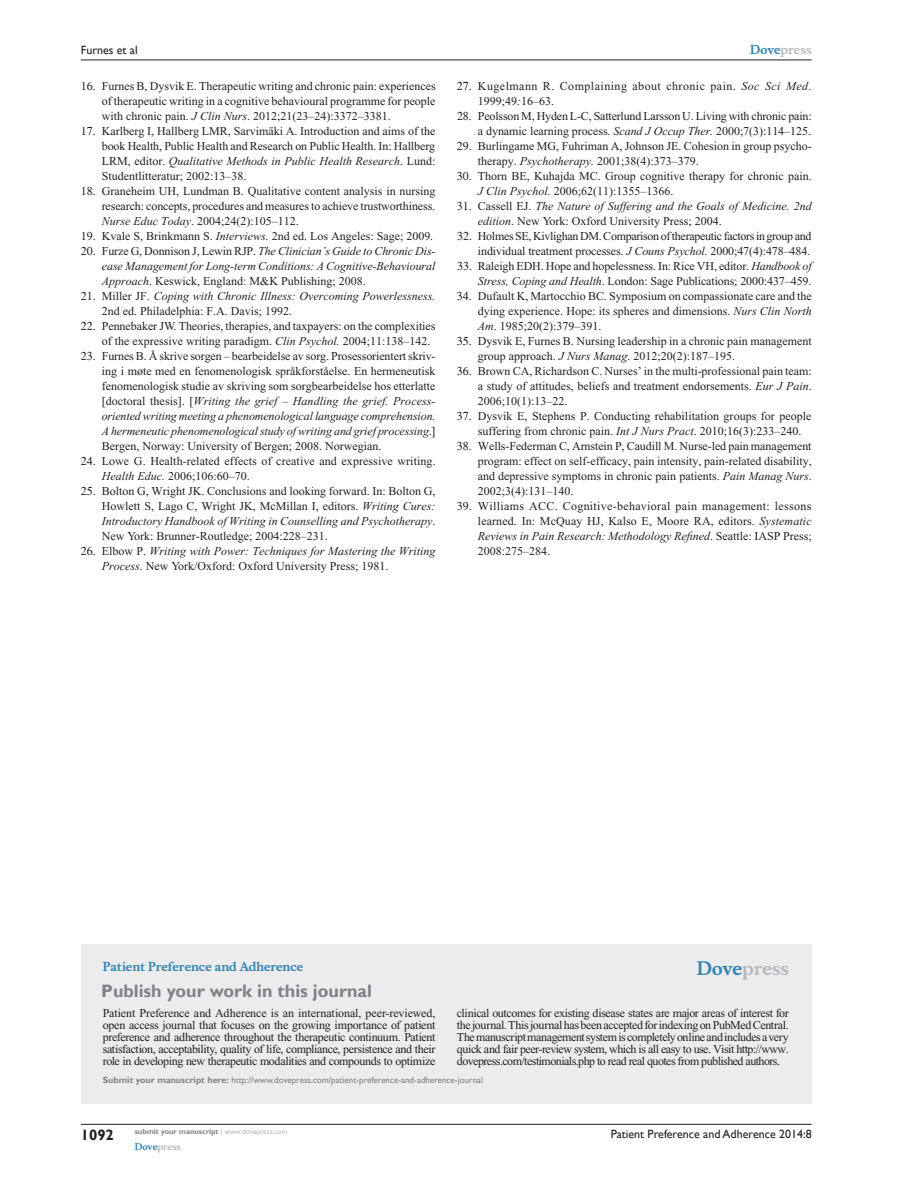
<style>
.page{position:relative;width:918px;height:1188px;background:#fff}
.page>*{position:absolute;margin:0;border:0;box-sizing:border-box;transform-origin:0 0}
.PromBx-H1{font:700 18px "Gill Sans";color:#808285}
.PromBx-Brand{font:700 18px "Musee";color:#b8b9bc}
.t1{font:700 15px "Gill Sans";color:#231f20}
.RefNL2{font:12px/15px "Times New Roman";color:#231f20;text-align:justify}
.PromBx-Tx{font:12px/12px "Times New Roman";letter-spacing:-.045em;color:#231f20;text-align:justify}
.RefNL2-2{font:italic 12px/15px "Times New Roman";color:#231f20}
.RefNL2-3{font:12px/15px "Times New Roman";letter-spacing:-.025em;color:#231f20;text-align:right}
.RefNL2-4{font:12px/15px "Times New Roman";letter-spacing:.04em;color:#231f20}
.t2{font:12px "Gill Sans";color:#231f20}
.PromBx-JrnlName{font:700 12px "Musee";color:#3485ae}
.t3{font:700 12px "Musee";color:#b8b9bc}
.PromBx-SubmitMssWebA{font:9px "Gill Sans";color:#808285}
.t4{font:700 9px "Musee";color:#b8b9bc}
.t5{font:700 7.5px "Gill Sans";color:#808285}
.s1{font-style:italic}
.s2{font-style:normal}
.s3{color:#3485ae}
.s4{font-weight:700}
.s5{font-weight:400;color:#b8b9bc}
</style>
<div class="page">
<div style="left:81px;top:944px;width:731px;height:159px;background:#ececee"></div>
<hr style="left:81px;top:1124px;width:731px;height:1px;background:#231f20">
<hr style="left:81px;top:60px;width:731px;height:1px;background:#231f20">
<p class="t2" style="left:81px;top:43px;width:58px">Furnes et al</p>
<p class="RefNL2" style="left:102px;top:79px;width:335px">Furnes B, Dysvik E. Therapeutic writing and chronic pain: experiences of therapeutic writing in a cognitive behavioural programme for people with chronic pain. <span class="s1">J Clin Nurs</span>. 2012;21(23–24):3372–3381.</p>
<p class="RefNL2" style="left:102px;top:124px;width:335px">Karlberg I, Hallberg LMR, Sarvimäki A. Introduction and aims of the book Health, Public Health and Research on Public Health. In: Hallberg LRM, editor. <span class="s1">Qualitative Methods in Public Health Research</span>. Lund:<br>Studentlitteratur; 2002:13–38.</p>
<p class="RefNL2" style="left:102px;top:184px;width:335px">Graneheim UH, Lundman B. Qualitative content analysis in nursing research: concepts, procedures and measures to achieve trustworthiness.<br><span class="s1">Nurse Educ Today</span>. 2004;24(2):105–112.</p>
<p class="RefNL2" style="left:102px;top:229px;width:333px">Kvale S, Brinkmann S. <span class="s1">Interviews.</span> 2nd ed. Los Angeles: Sage; 2009<span class="s1">.</span></p>
<p class="RefNL2-2" style="left:102px;top:244px;width:335px;text-align:justify"><span class="s2">Furze G, Donnison J, Lewin RJP.</span> The Clinician’s Guide to Chronic Dis&shy;ease Management for Long-term Conditions: A Cognitive-Behavioural Approach<span class="s2">. Keswick, England: M&amp;K Publishing; 2008.</span></p>
<p class="RefNL2-2" style="left:102px;top:289px;width:335px"><span class="s2">Miller JF.</span> Coping with Chronic Illness: Overcoming Powerlessness.<br><span class="s2">2nd ed. Philadelphia: F.A. Davis; 1992.</span></p>
<p class="RefNL2" style="left:102px;top:319px;width:335px">Pennebaker JW. Theories, therapies, and taxpayers: on the complexities of the expressive writing paradigm. <span class="s1">Clin Psychol.</span> 2004;11:138–142.</p>
<p class="RefNL2" style="left:102px;top:349px;width:335px;text-indent:-15px">✓ Furnes B. Å skrive sorgen – bearbeidelse av sorg. Prosessorientert skriv&shy;ing i møte med en fenomenologisk språkforståelse. En hermeneutisk fenomenologisk studie av skriving som sorgbearbeidelse hos etterlatte [doctoral thesis]. [<span class="s1">Writing the grief – Handling the grief. Process&shy;oriented writing meeting a phenomenological language comprehension.<br>A hermeneutic phenomenological study of writing and grief processing</span>.] Bergen, Norway: University of Bergen; 2008. Norwegian.</p>
<p class="RefNL2" style="left:102px;top:454px;width:335px;text-indent:-15px">✔ Lowe G. Health-related effects of creative and expressive writing.<br><span class="s1">Health Educ.</span> 2006;106:60–70.</p>
<p class="RefNL2" style="left:102px;top:484px;width:335px">Bolton G, Wright JK. Conclusions and looking forward. In: Bolton G, Howlett S, Lago C, Wright JK, McMillan I, editors. <span class="s1">Writing Cures:<br>Introductory Handbook of Writing in Counselling and Psychotherapy</span>.<br>New York: Brunner-Routledge; 2004:228–231.</p>
<p class="RefNL2-2" style="left:102px;top:544px;width:335px"><span class="s2">Elbow P.</span> Writing with Power: Techniques for Mastering the Writing<br>Process<span class="s2">. New York/Oxford: Oxford University Press; 1981.</span></p>
<p class="t3" style="left:750px;top:43px;width:63px"><span class="s3">Dove</span>press</p>
<p class="RefNL2-4" style="left:478px;top:79px;width:335px">Kugelmann R. Complaining about chronic pain. <span class="s1">Soc Sci Med.<br></span>1999;49<span class="s1">:</span>16–63.</p>
<p class="RefNL2" style="left:478px;top:109px;width:335px">Peolsson M, Hyden L-C, Satterlund Larsson U. Living with chronic pain: a dynamic learning process. <span class="s1">Scand J Occup Ther.</span> 2000;7(3):114–125.</p>
<p class="RefNL2" style="left:478px;top:139px;width:335px">Burlingame MG, Fuhriman A, Johnson JE. Cohesion in group psycho&shy;therapy. <span class="s1">Psychotherapy.</span> 2001;38(4):373–379.</p>
<p class="RefNL2" style="left:478px;top:169px;width:335px;text-indent:-21px">✓ Thorn BE, Kuhajda MC. Group cognitive therapy for chronic pain.<br><span class="s1">J Clin Psychol.</span> 2006;62(11):1355–1366.</p>
<p class="RefNL2-2" style="left:478px;top:199px;width:335px;text-indent:-21px">✓ <span class="s2">Cassell EJ.</span> The Nature of Suffering and the Goals of Medicine. 2nd edition<span class="s2">. New York: Oxford University Press; 2004.</span></p>
<p class="RefNL2-3" style="left:457px;top:229px;width:356px">✓ Holmes SE, Kivlighan DM. Comparison of therapeutic factors in group and individual treatment processes. <span class="s1">J Couns Psychol.</span> 2000;47(4):478–484.</p>
<p class="RefNL2" style="left:457px;top:259px;width:356px;text-align:right">✓✓ Raleigh EDH. Hope and hopelessness. In: Rice VH, editor. <span class="s1">Handbook of<br>Stress, Coping and Health</span>. London: Sage Publications; 2000:437–459.</p>
<p class="RefNL2" style="left:478px;top:289px;width:336px;text-indent:-21px">✓✔ Dufault K, Martocchio BC. Symposium on compassionate care and the dying experience. Hope: its spheres and dimensions. <span class="s1">Nurs Clin North Am</span>. 1985;20(2):379–391.</p>
<p class="RefNL2" style="left:478px;top:334px;width:335px;text-indent:-21px">✓ Dysvik E, Furnes B. Nursing leadership in a chronic pain management group approach. <span class="s1">J Nurs Manag</span>. 2012;20(2):187–195.</p>
<p class="RefNL2" style="left:478px;top:364px;width:335px;text-indent:-21px">✓ Brown CA, Richardson C. Nurses’ in the multi-professional pain team: a study of attitudes, beliefs and treatment endorsements. <span class="s1">Eur J Pain</span>.<br>2006;10(1):13–22.</p>
<p class="RefNL2" style="left:478px;top:409px;width:335px;text-indent:-21px">✓ Dysvik E, Stephens P. Conducting rehabilitation groups for people suffering from chronic pain. <span class="s1">Int J Nurs Pract</span>. 2010;16(3):233–240.</p>
<p class="RefNL2" style="left:478px;top:439px;width:335px;text-indent:-21px">✓ Wells-Federman C, Arnstein P, Caudill M. Nurse-led pain management program: effect on self-efficacy, pain intensity, pain-related disability, and depressive symptoms in chronic pain patients. <span class="s1">Pain Manag Nurs</span>.<br>2002;3(4):131–140.</p>
<p class="RefNL2" style="left:478px;top:499px;width:335px;text-indent:-21px">✓ Williams ACC. Cognitive-behavioral pain management: lessons learned. In: McQuay HJ, Kalso E, Moore RA, editors. <span class="s1">Systematic Reviews in Pain Research: Methodology Refined</span>. Seattle: IASP Press; 2008:275–284.</p>
<p class="PromBx-JrnlName" style="left:103px;top:959px;width:202px">Patient Preference and Adherence</p>
<p class="PromBx-H1" style="left:101px;top:980px;width:272px">Publish your work in this journal</p>
<p class="PromBx-Brand" style="left:697px;top:958px;width:94px"><span class="s3">Dove</span>press</p>
<p class="PromBx-Tx" style="left:103px;top:1007px;width:334px">Patient Preference and Adherence is an international, peer-reviewed, open access journal that focuses on the growing importance of patient preference and adherence throughout the therapeutic continuum. Patient satisfaction, acceptability, quality of life, compliance, persistence and their role in developing new therapeutic modalities and compounds to optimize</p>
<p class="PromBx-Tx" style="left:457px;top:1007px;width:333px">clinical outcomes for existing disease states are major areas of interest for the journal. This journal has been accepted for indexing on PubMed Central.<br>The manuscript management system is completely online and includes a very quick and fair peer-review system, which is all easy to use. Visit http://www. dovepress.com/testimonials.php to read real quotes from published authors.</p>
<p class="PromBx-SubmitMssWebA" style="left:103px;top:1075px;width:382px"><span class="s4">Submit your manuscript here:</span> http://www.dovepress.com/patient-preference-and-adherence-journal</p>
<p class="t1" style="left:81px;top:1126px;width:35px">1092</p>
<p class="t5" style="left:135px;top:1127px;width:154px">submit your manuscript <span class="s5">| www.dovepress.com</span></p>
<p class="t4" style="left:135px;top:1141px;width:48px"><span class="s3">Dove</span>press</p>
<p class="t2" style="left:611px;top:1127px;width:203px">Patient Preference and Adherence 2014:8</p>
</div>
